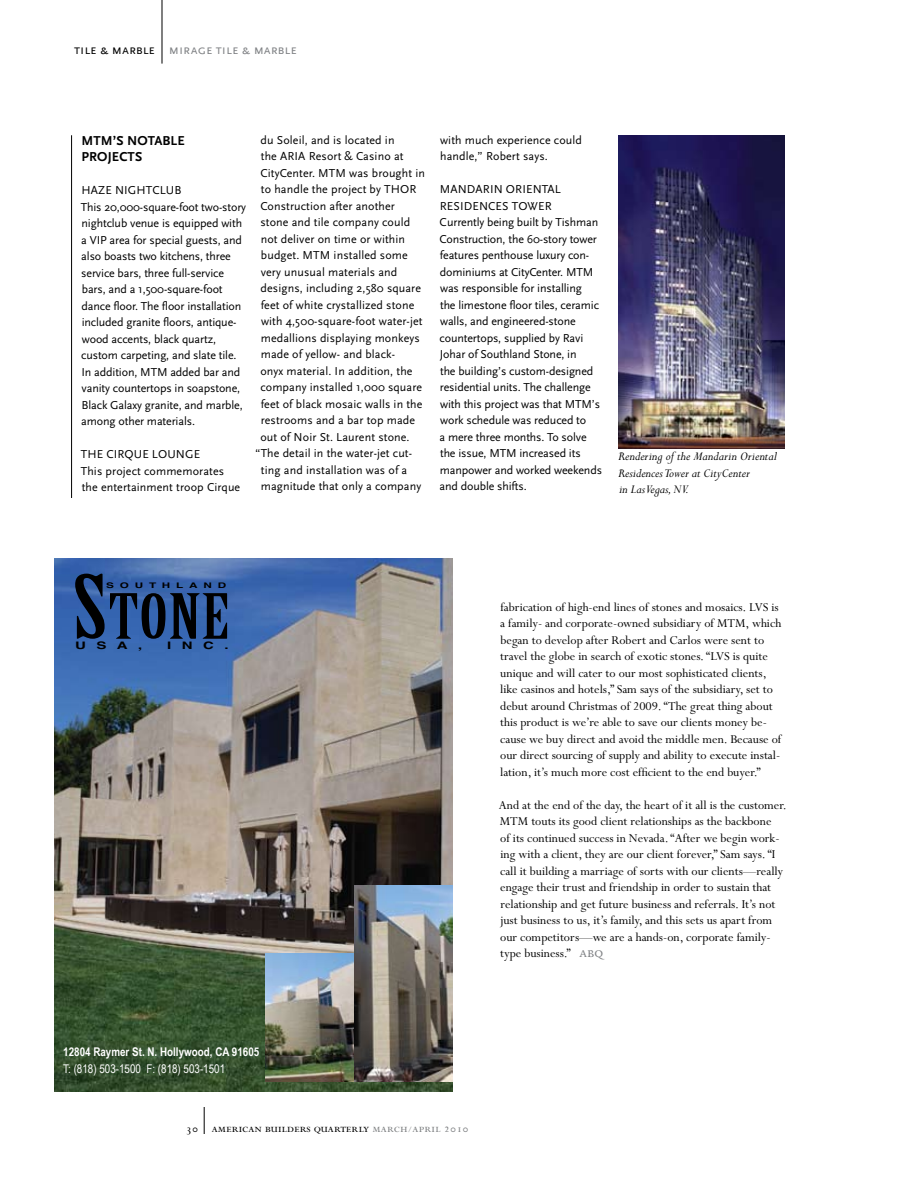
<style>
.page{position:relative;width:918px;height:1188px;background:#fff}
.page>*{position:absolute;margin:0;border:0;box-sizing:border-box;transform-origin:0 0}
.t1{font:60.75px "Birch Std";color:#000;scale:1.47 1}
.t2{font:13.5px/16.5px "Perpetua";color:#000}
.t3{font:italic 13.5px/16.5px "Perpetua";color:#000}
.t4{font:13.5px "Perpetua SC";color:#000}
.t5{font:13.5px "Scala Sans Caps";color:#808285}
.t6{font:700 13.5px/16.5px "Scala Sans Pro";letter-spacing:.01em;color:#000}
.t7{font:12px/16.5px "Scala Sans Pro";letter-spacing:-.01em;color:#000}
.t8{font:12px/16.5px "Scala Sans Pro";letter-spacing:.01em;color:#000}
.t9{font:700 12px/16.5px "Arial Narrow";color:#fff}
.t10{font:700 10.35px "Helvetica";letter-spacing:.7em;color:#000;scale:1.45 1}
.t11{font:700 7.65px "Helvetica";letter-spacing:.5em;color:#000;scale:1.52 1}
.s1{color:#000}
.s2{font-size:86.85px}
.s3{font-family:"Quadraat Small Caps";color:#808285}
.s4{font-weight:400}
.s5{color:#7e8082}
.s6{font-size:9px;color:#7e8082}
</style>
<div class="page">
<svg style="left:204px;top:1107px;width:1px;height:27px"></svg>
<hr style="left:162px;top:0;width:1px;height:64px;background:#000">
<img style="left:54px;top:559px;width:398px;height:533px">
<img style="left:266px;top:953px;width:88px;height:129px">
<img style="left:354px;top:886px;width:98px;height:196px">
<img style="left:618px;top:135px;width:166px;height:313px">
<hr style="left:71px;top:135px;width:1px;height:363px;background:#000">
<p class="t5" style="left:74px;top:42px;width:224px"><span class="s1">tile &amp; marble</span> mirage tile &amp; marble</p>
<p class="t6" style="left:82px;top:132px;width:65px">MTM’S NOTABLE<br>PROJECTS</p>
<p class="t7" style="left:82px;top:182px;width:41px">Haze Nig</p>
<p class="t7" style="left:81px;top:182px;width:167px;text-indent:56px">htclub<br>This 20,000-square-foot two-story nightclub venue is equipped with a VIP area for special guests, and also boasts two kitchens, three service bars, three full-service bars, and a 1,500-square-foot dance floor. The floor installation included granite floors, antique&shy;wood accents, black quartz, custom carpeting, and slate tile.<br>In addition, MTM added bar and vanity countertops in soapstone,<br>Black Galaxy granite, and marble, among other materials.</p>
<p class="t8" style="left:81px;top:446px;width:161px">The Cirque Lounge<br>This project commemorates the entertainment troop Cirque</p>
<p class="t7" style="left:261px;top:132px;width:136px">du Soleil, and is located in</p>
<p class="t8" style="left:261px;top:148px;width:144px">the ARIA Resort &amp; Casino at</p>
<p class="t8" style="left:261px;top:165px;width:166px">CityCenter. MTM was brought in</p>
<p class="t7" style="left:261px;top:181px;width:157px">to handle the project by THO R</p>
<p class="t7" style="left:261px;top:198px;width:136px">Construction after another</p>
<p class="t7" style="left:260px;top:214px;width:151px">stone and tile company could</p>
<p class="t7" style="left:261px;top:231px;width:146px">not deliver on time or within</p>
<p class="t7" style="left:261px;top:247px;width:148px">budget. MTM installed some</p>
<p class="t7" style="left:261px;top:264px;width:138px">very unusual materials and</p>
<p class="t7" style="left:261px;top:280px;width:162px">designs, including 2,580 square</p>
<p class="t7" style="left:261px;top:297px;width:155px">feet of white crystallized stone</p>
<p class="t7" style="left:261px;top:313px;width:163px">with 4,500-square-foot water-jet</p>
<p class="t7" style="left:261px;top:330px;width:161px">medallions displaying monkeys</p>
<p class="t7" style="left:261px;top:346px;width:136px">made of yellow- and black-</p>
<p class="t7" style="left:260px;top:363px;width:154px">onyx material. In addition, the</p>
<p class="t7" style="left:260px;top:379px;width:163px">company installed 1,000 square</p>
<p class="t7" style="left:261px;top:396px;width:163px">feet of black mosaic walls in the</p>
<p class="t7" style="left:261px;top:412px;width:156px">restrooms and a bar top made</p>
<p class="t7" style="left:260px;top:429px;width:151px">out of N oir St. Laurent stone.</p>
<p class="t7" style="left:255px;top:445px;width:158px">“The detail in the water-jet cut-</p>
<p class="t7" style="left:261px;top:462px;width:148px">ting and installation was of a</p>
<p class="t7" style="left:261px;top:478px;width:162px">magnitude that only a company</p>
<p class="t7" style="left:440px;top:132px;width:143px">with much experience could handle,” Robert says.</p>
<p class="t7" style="left:440px;top:181px;width:164px">Mandari n Ori ental<br>Resi dences Tower<br>Currently being built by Tishman<br>Construction, the 60-story tower features penthouse luxury con&shy;dominiums at CityCenter. MTM was responsible for installing<br>the limestone floor tiles, ceramic walls, and engineered-stone countertops, supplied by Ravi<br>Johar of Southland Stone, in<br>the building’s custom-designed residential units. The challenge with this project was that MTM’s work schedule was reduced to<br>a mere three months. To solve the issue, MTM increased its manpower and worked weekends and double shifts.</p>
<p class="t3" style="left:618px;top:449px;width:160px">Rendering of the Mandarin Oriental<br>Residences Tower at CityCenter<br>in Las Vegas, NV.</p>
<p class="t1" style="left:72px;top:582px;width:108px"><span class="s2">S</span>TONE</p>
<p class="t11" style="left:106px;top:579px;width:80px">SOUTHLAND</p>
<p class="t10" style="left:75px;top:637px;width:48px">USA,</p>
<p class="t10" style="left:167px;top:637px;width:44px">INC.</p>
<p class="t2" style="left:500px;top:599px;width:283px">fabrication of high-end lines of stones and mosaics. LVS is a family- and corporate-owned subsidiary of MTM, which began to develop after Robert and Carlos were sent to travel the globe in search of exotic stones. “LVS is quite unique and will cater to our most sophisticated clients, like casinos and hotels,” Sam says of the subsidiary, set to debut around Christmas of 2009. “The great thing about this product is we’re able to save our clients money be&shy;cause we buy direct and avoid the middle men. Because of our direct sourcing of supply and ability to execute instal&shy;lation, it’s much more cost efficient to the end buyer.”</p>
<p class="t2" style="left:499px;top:797px;width:289px">And at the end of the day, the heart of it all is the customer.<br>MTM touts its good client relationships as the backbone<br>of its continued success in Nevada. “After we begin work&shy;ing with a client, they are our client forever,” Sam says. “I call it building a marriage of sorts with our clients—really engage their trust and friendship in order to sustain that relationship and get future business and referrals. It’s not just business to us, it’s family, and this sets us apart from our competitors—we are a hands-on, corporate family&shy;type business.” <span class="s3">abq</span></p>
<p class="t9" style="left:63px;top:1043px;width:197px">12804 Raymer St. N. Hollywood, CA 91605<br><span class="s4">T: (818) 503-1500 F: (818) 503-1501</span></p>
<p class="t4" style="left:186px;top:1121px;width:284px">30 american builders quarterly <span class="s5">march</span><span class="s6">/</span><span class="s5">april 2010</span></p>
</div>
